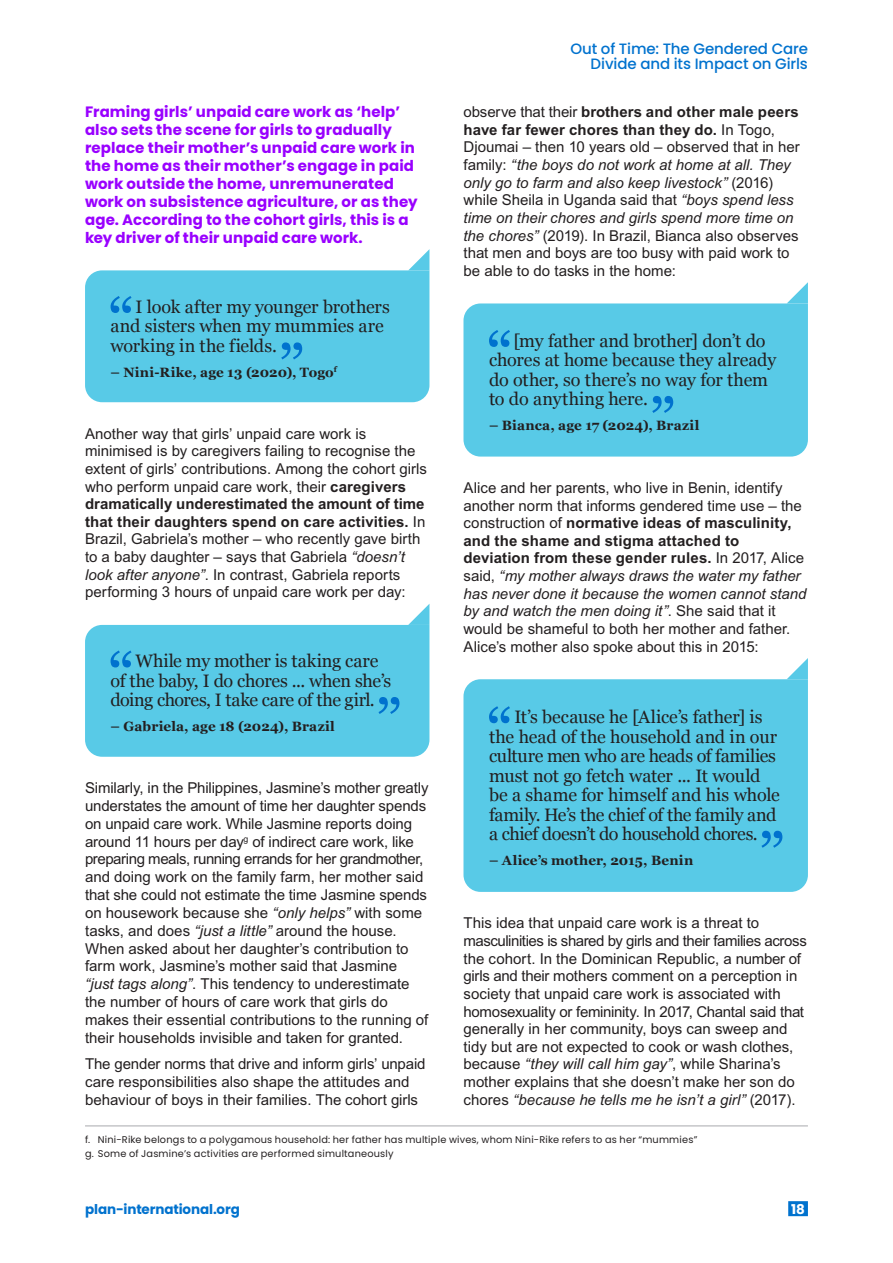
<style>
.page{position:relative;width:893px;height:1263px;background:#fff}
.page>*{position:absolute;margin:0;border:0;box-sizing:border-box;transform-origin:0 0}
.quote{font:18px/19.5px "Georgia";letter-spacing:-.015em;color:#231f20}
.body{font:15px/17.7px "Arial MT Pro";color:#231f20}
.body_bold_blou{font:700 15px/18px "Poppins";letter-spacing:.005em;color:#90f}
.t1{font:500 15px/15px "Poppins";letter-spacing:-.005em;color:#0072ce;text-align:right}
.quotee{font:700 13.5px "Georgia";letter-spacing:.005em;color:#231f20}
.t2{font:700 13.5px "Poppins";letter-spacing:-.01em;color:#0072ce}
.t3{font:700 13.5px "Poppins";color:#fff}
.footnote1{font:9.75px "Poppins";letter-spacing:.02em;color:#231f20}
.footnote2{font:9.75px "Poppins";letter-spacing:.02em;color:#231f20}
.s1{font-weight:700}
.s2{font-style:italic}
</style>
<div class="page">
<div style="left:788px;top:1201px;width:20px;height:15px;background:#0072ce"></div>
<div style="left:463px;top:303px;width:345px;height:154px;background:#58cae7"></div>
<svg style="left:489px;top:330px;width:21px;height:17px"></svg>
<svg style="left:652px;top:396px;width:21px;height:17px"></svg>
<svg style="left:787px;top:282px;width:21px;height:21px"></svg>
<div style="left:85px;top:270px;width:344px;height:132px;background:#58cae7"></div>
<svg style="left:111px;top:296px;width:21px;height:17px"></svg>
<svg style="left:281px;top:342px;width:21px;height:17px"></svg>
<svg style="left:408px;top:249px;width:21px;height:21px"></svg>
<div style="left:85px;top:625px;width:344px;height:132px;background:#58cae7"></div>
<svg style="left:111px;top:650px;width:21px;height:17px"></svg>
<svg style="left:378px;top:697px;width:21px;height:17px"></svg>
<svg style="left:408px;top:604px;width:21px;height:21px"></svg>
<div style="left:463px;top:679px;width:345px;height:213px;background:#58cae7"></div>
<svg style="left:489px;top:706px;width:21px;height:17px"></svg>
<svg style="left:761px;top:831px;width:21px;height:17px"></svg>
<svg style="left:787px;top:658px;width:21px;height:21px"></svg>
<hr style="left:85px;top:1125px;width:723px;height:1px;background:#a8a9ad">
<p class="body_bold_blou" style="left:85px;top:103px;width:334px">Framing girls’ unpaid care work as ‘help’ also sets the scene for girls to gradually replace their mother’s unpaid care work in the home as their mother’s engage in paid work outside the home, unremunerated work on subsistence agriculture, or as they age. According to the cohort girls, this is a key driver of their unpaid care work.</p>
<p class="quote" style="left:111px;top:296px;width:281px;text-indent:25px">I look after my younger brothers and sisters when my mummies are working in the fields.</p>
<p class="quotee" style="left:111px;top:362px;width:228px">– Nini-Rike, age 13 (2020), Togo<sup>f</sup></p>
<p class="body" style="left:85px;top:425px;width:344px">Another way that girls’ unpaid care work is minimised is by caregivers failing to recognise the extent of girls’ contributions. Among the cohort girls who perform unpaid care work, their <span class="s1">caregivers dramatically underestimated the amount of time that their daughters spend on care activities.</span> In Brazil, Gabriela’s mother – who recently gave birth to a baby daughter – says that Gabriela <span class="s2">“doesn’t look after anyone”</span>. In contrast, Gabriela reports performing 3 hours of unpaid care work per day:</p>
<p class="quote" style="left:111px;top:651px;width:282px;text-indent:25px">While my mother is taking care of the baby, I do chores ... when she’s doing chores, I take care of the girl.</p>
<p class="quotee" style="left:111px;top:716px;width:226px">– Gabriela, age 18 (2024), Brazil</p>
<p class="body" style="left:85px;top:780px;width:345px">Similarly, in the Philippines, Jasmine’s mother greatly understates the amount of time her daughter spends on unpaid care work. While Jasmine reports doing around 11 hours per day<sup>g</sup> of indirect care work, like preparing meals, running errands for her grandmother, and doing work on the family farm, her mother said that she could not estimate the time Jasmine spends on housework because she <span class="s2">“only helps”</span> with some tasks, and does <span class="s2">“just a little”</span> around the house.<br>When asked about her daughter’s contribution to farm work, Jasmine’s mother said that Jasmine <span class="s2">“just tags along”</span>. This tendency to underestimate the number of hours of care work that girls do makes their essential contributions to the running of their households invisible and taken for granted.</p>
<p class="body" style="left:85px;top:1055px;width:342px">The gender norms that drive and inform girls’ unpaid care responsibilities also shape the attitudes and behaviour of boys in their families. The cohort girls</p>
<p class="t1" style="left:570px;top:41px;width:239px">Out of Time: The Gendered Care<br>Divide and its Impact on Girls</p>
<p class="body" style="left:463px;top:104px;width:338px">observe that their <span class="s1">brothers and other male peers have far fewer chores than they do.</span> In Togo, Djoumai – then 10 years old – observed that in her family: <span class="s2">“the boys do not work at home at all. They only go to farm and also keep livestock”</span> (2016) while Sheila in Uganda said that <span class="s2">“boys spend less time on their chores and girls spend more time on the chores”</span> (2019). In Brazil, Bianca also observes that men and boys are too busy with paid work to be able to do tasks in the home:</p>
<p class="quote" style="left:489px;top:330px;width:289px;text-indent:25px">[my father and brother] don’t do chores at home because they already do other, so there’s no way for them to do anything here.</p>
<p class="quotee" style="left:489px;top:415px;width:212px">– Bianca, age 17 (2024), Brazil</p>
<p class="body" style="left:463px;top:480px;width:344px">Alice and her parents, who live in Benin, identify another norm that informs gendered time use – the construction of <span class="s1">normative ideas of masculinity, and the shame and stigma attached to deviation from these gender rules.</span> In 2017, Alice said, <span class="s2">“my mother always draws the water my father has never done it because the women cannot stand by and watch the men doing it”</span>. She said that it would be shameful to both her mother and father.<br>Alice’s mother also spoke about this in 2015:</p>
<p class="quote" style="left:489px;top:706px;width:292px;text-indent:25px">It’s because he [Alice’s father] is the head of the household and in our culture men who are heads of families must not go fetch water ... It would be a shame for himself and his whole family. He’s the chief of the family and a chief doesn’t do household chores.</p>
<p class="quotee" style="left:489px;top:850px;width:206px">– Alice’s mother, 2015, Benin</p>
<p class="body" style="left:463px;top:915px;width:345px">This idea that unpaid care work is a threat to masculinities is shared by girls and their families across the cohort. In the Dominican Republic, a number of girls and their mothers comment on a perception in society that unpaid care work is associated with homosexuality or femininity. In 2017, Chantal said that generally in her community, boys can sweep and tidy but are not expected to cook or wash clothes, because <span class="s2">“they will call him gay”</span>, while Sharina’s mother explains that she doesn’t make her son do chores <span class="s2">“because he tells me he isn’t a girl”</span> (2017).</p>
<p class="footnote1" style="left:85px;top:1134px;width:614px">f. Nini-Rike belongs to a polygamous household: her father has multiple wives, whom Nini-Rike refers to as her “mummies”</p>
<p class="footnote2" style="left:85px;top:1147px;width:310px">g. Some of Jasmine’s activities are performed simultaneously</p>
<p class="t2" style="left:85px;top:1201px;width:156px">plan-international.org</p>
<p class="t3" style="left:791px;top:1201px;width:15px">18</p>
</div>
